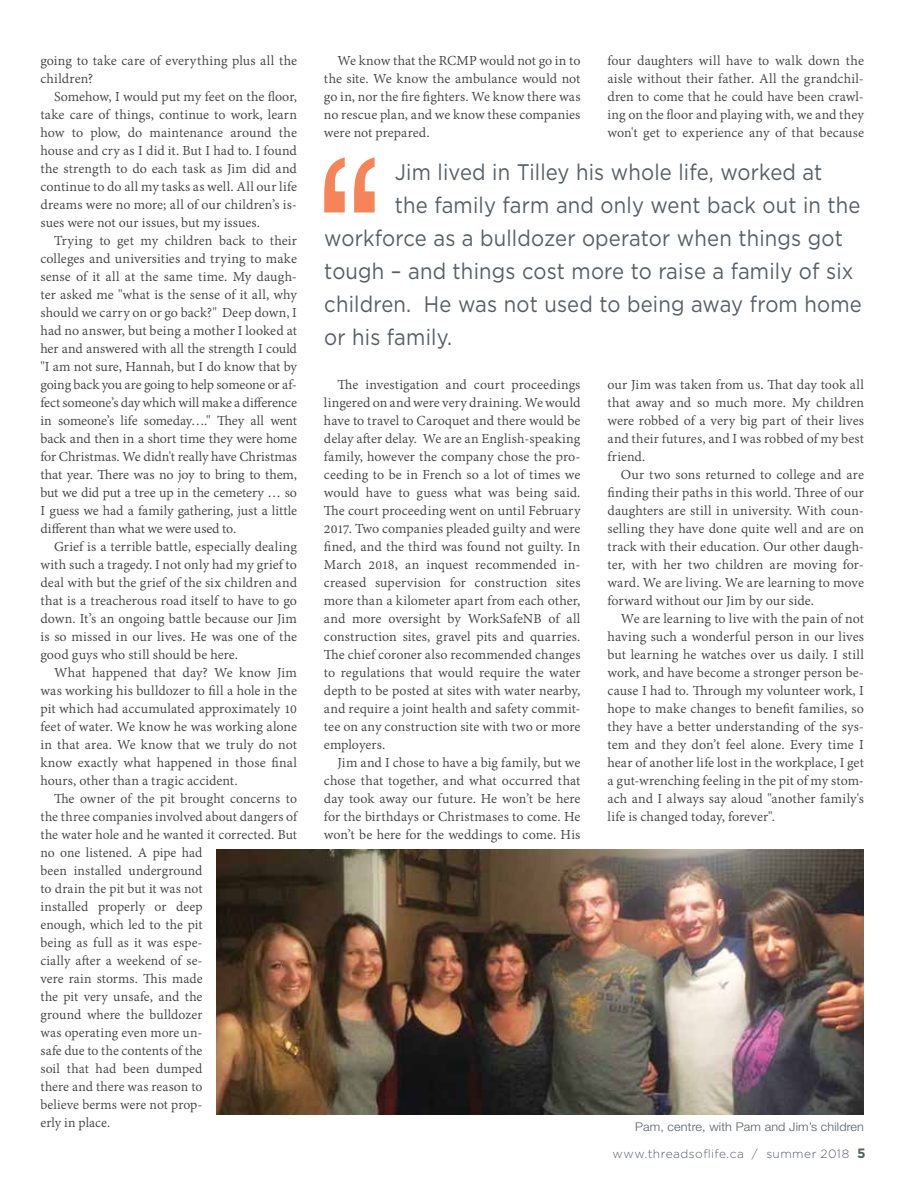
<style>
.page{position:relative;width:918px;height:1188px;background:#fff}
.page>*{position:absolute;margin:0;border:0;box-sizing:border-box;transform-origin:0 0}
.t1{font:22.5px "Gotham";letter-spacing:.01em;color:#565e66;scale:.9 1}
.t2{font:15px/18px "Adobe Devanagari";letter-spacing:.005em;color:#414042;text-align:justify}
.t3{font:300 12px "Helvetica Neue";letter-spacing:.01em;color:#565e66;scale:1.05 1}
.t4{font:300 12px "Gotham";letter-spacing:.04em;color:#565e66}
.s1{font-weight:700;font-size:13.5px}
</style>
<div class="page">
<img style="left:216px;top:849px;width:648px;height:266px">
<svg style="left:324px;top:157px;width:51px;height:55px"></svg>
<p class="t2" style="left:40px;top:53px;width:258px">going to take care of everything plus all the children?</p>
<p class="t2" style="left:40px;top:89px;width:258px;text-indent:14px">Somehow, I would put my feet on the floor, take care of things, continue to work, learn how to plow, do maintenance around the house and cry as I did it. But I had to. I found the strength to do each task as Jim did and continue to do all my tasks as well. All our life dreams were no more; all of our children’s is&shy;sues were not our issues, but my issues.</p>
<p class="t2" style="left:40px;top:233px;width:258px;text-indent:14px">Trying to get my children back to their colleges and universities and trying to make sense of it all at the same time. My daugh&shy;ter asked me "what is the sense of it all, why should we carry on or go back?" Deep down, I had no answer, but being a mother I looked at her and answered with all the strength I could "I am not sure, Hannah, but I do know that by going back you are going to help someone or af&shy;fect someone’s day which will make a difference in someone’s life someday…." They all went back and then in a short time they were home for Christmas. We didn't really have Christmas that year. There was no joy to bring to them, but we did put a tree up in the cemetery … so I guess we had a family gathering, just a little different than what we were used to.</p>
<p class="t2" style="left:40px;top:539px;width:258px;text-indent:14px">Grief is a terrible battle, especially dealing with such a tragedy. I not only had my grief to deal with but the grief of the six children and that is a treacherous road itself to have to go down. It’s an ongoing battle because our Jim is so missed in our lives. He was one of the good guys who still should be here.</p>
<p class="t2" style="left:40px;top:665px;width:258px;text-indent:14px">What happened that day? We know Jim was working his bulldozer to fill a hole in the pit which had accumulated approximately 10 feet of water. We know he was working alone in that area. We know that we truly do not know exactly what happened in those final hours, other than a tragic accident.</p>
<p class="t2" style="left:40px;top:791px;width:258px;text-align:left;text-indent:14px">The owner of the pit brought concerns to the three companies involved about dangers of the water hole and he wanted it corrected. But no one listened. A pipe had<br>been installed underground<br>to drain the pit but it was not<br>installed properly or deep<br>enough, which led to the pit<br>being as full as it was espe-<br>cially after a weekend of se-<br>vere rain storms. This made<br>the pit very unsafe, and the<br>ground where the bulldozer<br>was operating even more un-<br>safe due to the contents of the<br>soil that had been dumped<br>there and there was reason to<br>believe berms were not prop-<br>erly in place.</p>
<p class="t2" style="left:324px;top:53px;width:258px;text-indent:14px">We know that the RCMP would not go in to the site. We know the ambulance would not go in, nor the fire fighters. We know there was no rescue plan, and we know these companies were not prepared.</p>
<p class="t2" style="left:607px;top:53px;width:258px">four daughters will have to walk down the aisle without their father. All the grandchil&shy;dren to come that he could have been crawl&shy;ing on the floor and playing with, we and they won't get to experience any of that because</p>
<h1 class="t1" style="left:395px;top:158px;width:477px">Jim lived in Tilley his whole life, worked at</h1>
<h1 class="t1" style="left:395px;top:191px;width:519px">the family farm and only went back out in the</h1>
<h1 class="t1" style="left:324px;top:224px;width:578px">workforce as a bulldozer operator when things got</h1>
<h1 class="t1" style="left:324px;top:257px;width:590px">tough – and things cost more to raise a family of six</h1>
<h1 class="t1" style="left:324px;top:290px;width:599px">children. He was not used to being away from home</h1>
<h1 class="t1" style="left:324px;top:323px;width:144px">or his family.</h1>
<p class="t2" style="left:324px;top:377px;width:258px;text-indent:14px">The investigation and court proceedings lingered on and were very draining. We would have to travel to Caroquet and there would be delay after delay. We are an English-speaking family, however the company chose the pro&shy;ceeding to be in French so a lot of times we would have to guess what was being said.<br>The court proceeding went on until February 2017. Two companies pleaded guilty and were fined, and the third was found not guilty. In March 2018, an inquest recommended in&shy;creased supervision for construction sites more than a kilometer apart from each other, and more oversight by WorkSafeNB of all construction sites, gravel pits and quarries.<br>The chief coroner also recommended changes to regulations that would require the water depth to be posted at sites with water nearby, and require a joint health and safety commit&shy;tee on any construction site with two or more employers.</p>
<p class="t2" style="left:324px;top:755px;width:258px;text-indent:14px">Jim and I chose to have a big family, but we chose that together, and what occurred that day took away our future. He won’t be here for the birthdays or Christmases to come. He won’t be here for the weddings to come. His</p>
<p class="t2" style="left:607px;top:377px;width:258px">our Jim was taken from us. That day took all that away and so much more. My children were robbed of a very big part of their lives and their futures, and I was robbed of my best friend.</p>
<p class="t2" style="left:607px;top:467px;width:258px;text-indent:14px">Our two sons returned to college and are finding their paths in this world. Three of our daughters are still in university. With coun&shy;selling they have done quite well and are on track with their education. Our other daugh&shy;ter, with her two children are moving for&shy;ward. We are living. We are learning to move forward without our Jim by our side.</p>
<p class="t2" style="left:607px;top:611px;width:258px;text-indent:14px">We are learning to live with the pain of not having such a wonderful person in our lives but learning he watches over us daily. I still work, and have become a stronger person be&shy;cause I had to. Through my volunteer work, I hope to make changes to benefit families, so they have a better understanding of the sys&shy;tem and they don’t feel alone. Every time I hear of another life lost in the workplace, I get a gut-wrenching feeling in the pit of my stom&shy;ach and I always say aloud "another family's life is changed today, forever".</p>
<p class="t3" style="left:635px;top:1119px;width:220px">Pam, centre, with Pam and Jim’s children</p>
<p class="t4" style="left:613px;top:1146px;width:255px">www.threadsoflife.ca / summer 2018 <span class="s1">5</span></p>
</div>
